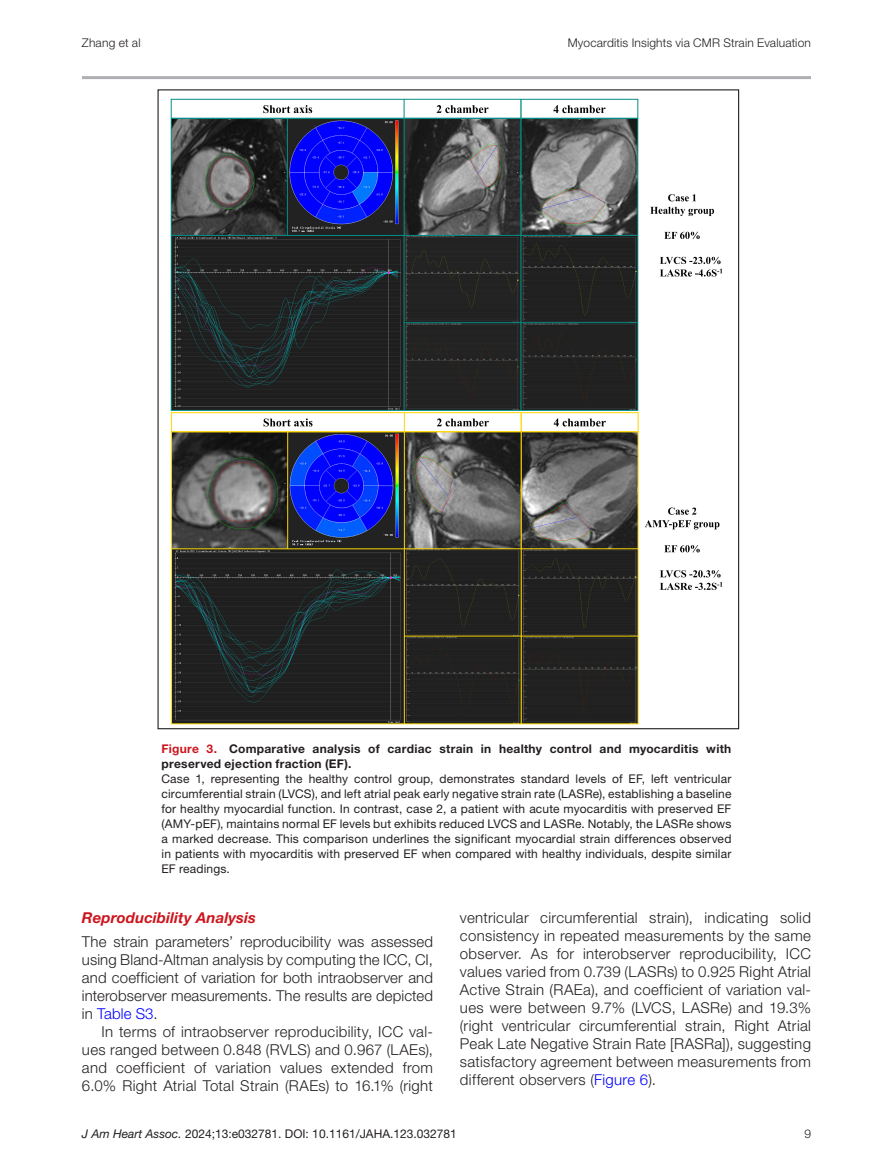
<style>
.page{position:relative;width:893px;height:1174px;background:#fff}
.page>*{position:absolute;margin:0;border:0;box-sizing:border-box;transform-origin:0 0}
.t1{font:300 15px/18px "Helvetica Neue LT Std";letter-spacing:.015em;color:#231f20;text-align:justify}
.t2{font:italic 700 15px "Helvetica Neue LT Std";letter-spacing:.01em;color:#cd151d}
.t3{font:12px/15px "Helvetica Neue LT Std";letter-spacing:.01em;color:#231f20;text-align:justify}
.t4{font:700 12px/15px "Helvetica Neue LT Std";letter-spacing:.025em;color:#231f20}
.t5{font:300 12px "Helvetica Neue LT Std";letter-spacing:.015em;color:#231f20}
.s1{color:#cd151d}
.s2{color:#00f}
.s3{font-style:italic}
</style>
<div class="page">
<img style="left:170px;top:99px;width:553px;height:626px">
<hr style="left:82px;top:76px;width:729px;height:3px;background:#aeafb3">
<p class="t5" style="left:82px;top:35px;width:60px">Zhang et al</p>
<p class="t5" style="left:568px;top:35px;width:245px">Myocarditis Insights via CMR Strain Evaluation</p>
<p class="t4" style="left:162px;top:741px;width:571px"><span class="s1">Figure 3.</span> Comparative analysis of cardiac strain in healthy control and myocarditis with preserved ejection fraction (EF).</p>
<p class="t3" style="left:162px;top:771px;width:571px">Case 1, representing the healthy control group, demonstrates standard levels of EF, left ventricular circumferential strain (LVCS), and left atrial peak early negative strain rate (LASRe), establishing a baseline for healthy myocardial function. In contrast, case 2, a patient with acute myocarditis with preserved EF (AMY-pEF), maintains normal EF levels but exhibits reduced LVCS and LASRe. Notably, the LASRe shows a marked decrease. This comparison underlines the significant myocardial strain differences observed in patients with myocarditis with preserved EF when compared with healthy individuals, despite similar EF readings.</p>
<p class="t2" style="left:82px;top:908px;width:176px">Reproducibility Analysis</p>
<p class="t1" style="left:82px;top:932px;width:353px">The strain parameters’ reproducibility was assessed using Bland-Altman analysis by computing the ICC, CI, and coefficient of variation for both intraobserver and interobserver measurements. The results are depicted in <span class="s2">Table S3</span>.</p>
<p class="t1" style="left:82px;top:1022px;width:353px;text-indent:20px">In terms of intraobserver reproducibility, ICC val&shy;ues ranged between 0.848 (RVLS) and 0.967 (LAEs), and coefficient of variation values extended from 6.0% Right Atrial Total Strain (RAEs) to 16.1% (right</p>
<p class="t1" style="left:460px;top:908px;width:353px">ventricular circumferential strain), indicating solid consistency in repeated measurements by the same observer. As for interobserver reproducibility, ICC values varied from 0.739 (LASRs) to 0.925 Right Atrial Active Strain (RAEa), and coefficient of variation val&shy;ues were between 9.7% (LVCS, LASRe) and 19.3% (right ventricular circumferential strain, Right Atrial Peak Late Negative Strain Rate [RASRa]), suggesting satisfactory agreement between measurements from different observers (<span class="s2">Figure 6</span>).</p>
<p class="t3" style="left:82px;top:1126px;width:376px"><span class="s3">J Am Heart Assoc.</span> 2024;13:e032781. DOI: 10.1161/JAHA.123.032781</p>
<p class="t5" style="left:804px;top:1126px;width:8px">9</p>
</div>
